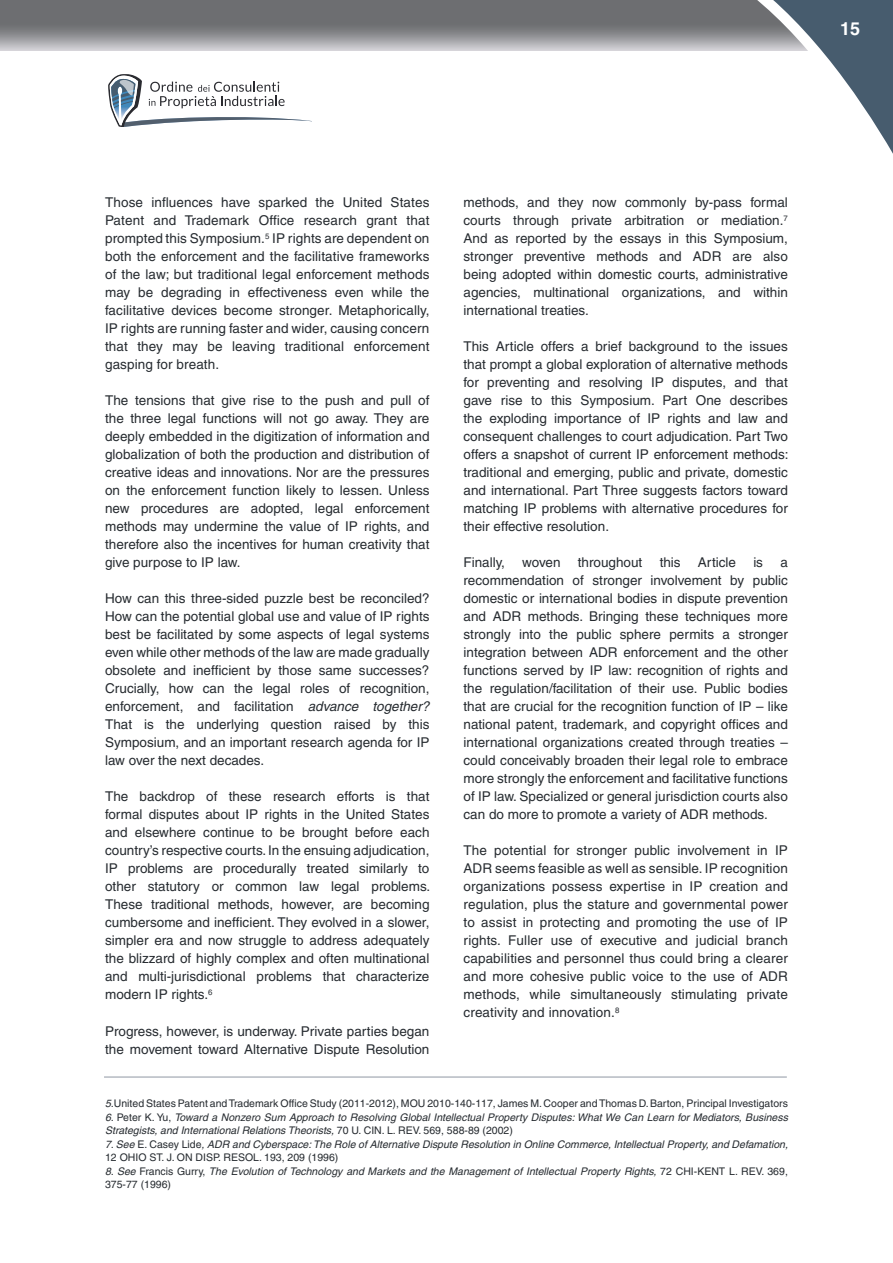
<style>
.page{position:relative;width:893px;height:1263px;background:#fff}
.page>*{position:absolute;margin:0;border:0;box-sizing:border-box;transform-origin:0 0}
.t1{font:700 18px "Helvetica";color:#fff}
.t2{font:13.5px/18px "Helvetica";color:#262b30;text-align:justify}
.t3{font:italic 10.5px/13.5px "Helvetica";color:#262b30}
.t4{font:10.5px "Helvetica";color:#262b30}
.s1{font-style:italic}
.s2{font-style:normal}
</style>
<div class="page">
<svg style="left:0;top:0;width:712px;height:51px;background:#858689"></svg>
<svg style="left:712px;top:0;width:181px;height:154px"></svg>
<svg style="left:108px;top:74px;width:204px;height:53px"></svg>
<hr style="left:104px;top:1076px;width:683px;height:2px;background:#b5bac2">
<h1 class="t1" style="left:840px;top:18px;width:22px">15</h1>
<p class="t2" style="left:105px;top:194px;width:326px">Those influences have sparked the United States Patent and Trademark Office research grant that prompted this Symposium.<sup>5</sup> IP rights are dependent on both the enforcement and the facilitative frameworks of the law; but traditional legal enforcement methods may be degrading in effectiveness even while the facilitative devices become stronger. Metaphorically, IP rights are running faster and wider, causing concern that they may be leaving traditional enforcement gasping for breath.</p>
<p class="t2" style="left:105px;top:392px;width:326px">The tensions that give rise to the push and pull of the three legal functions will not go away. They are deeply embedded in the digitization of information and globalization of both the production and distribution of creative ideas and innovations. Nor are the pressures on the enforcement function likely to lessen. Unless new procedures are adopted, legal enforcement methods may undermine the value of IP rights, and therefore also the incentives for human creativity that give purpose to IP law.</p>
<p class="t2" style="left:105px;top:590px;width:326px">How can this three-sided puzzle best be reconciled?<br>How can the potential global use and value of IP rights best be facilitated by some aspects of legal systems even while other methods of the law are made gradually obsolete and inefficient by those same successes?<br>Crucially, how can the legal roles of recognition, enforcement, and facilitation <span class="s1">advance together?<br></span>That is the underlying question raised by this Symposium, and an important research agenda for IP law over the next decades.</p>
<p class="t2" style="left:105px;top:788px;width:327px">The backdrop of these research efforts is that formal disputes about IP rights in the United States and elsewhere continue to be brought before each country’s respective courts. In the ensuing adjudication, IP problems are procedurally treated similarly to other statutory or common law legal problems.<br>These traditional methods, however, are becoming cumbersome and inefficient. They evolved in a slower, simpler era and now struggle to address adequately the blizzard of highly complex and often multinational and multi-jurisdictional problems that characterize modern IP rights.<sup>6</sup></p>
<p class="t2" style="left:105px;top:1022px;width:326px">Progress, however, is underway. Private parties began the movement toward Alternative Dispute Resolution</p>
<p class="t2" style="left:463px;top:194px;width:326px">methods, and they now commonly by-pass formal courts through private arbitration or mediation.<sup>7<br></sup>And as reported by the essays in this Symposium, stronger preventive methods and ADR are also being adopted within domestic courts, administrative agencies, multinational organizations, and within international treaties.</p>
<p class="t2" style="left:463px;top:338px;width:327px">This Article offers a brief background to the issues that prompt a global exploration of alternative methods for preventing and resolving IP disputes, and that gave rise to this Symposium. Part One describes the exploding importance of IP rights and law and consequent challenges to court adjudication. Part Two offers a snapshot of current IP enforcement methods: traditional and emerging, public and private, domestic and international. Part Three suggests factors toward matching IP problems with alternative procedures for their effective resolution.</p>
<p class="t2" style="left:463px;top:554px;width:43px">Finally,</p>
<p class="t2" style="left:522px;top:554px;width:40px">woven</p>
<p class="t2" style="left:578px;top:554px;width:66px">throughout</p>
<p class="t2" style="left:660px;top:554px;width:23px">this</p>
<p class="t2" style="left:698px;top:554px;width:40px">Article</p>
<p class="t2" style="left:753px;top:554px;width:11px">is</p>
<p class="t2" style="left:463px;top:554px;width:326px;text-indent:317px">a recommendation of stronger involvement by public domestic or international bodies in dispute prevention and ADR methods. Bringing these techniques more strongly into the public sphere permits a stronger integration between ADR enforcement and the other functions served by IP law: recognition of rights and the regulation/facilitation of their use. Public bodies that are crucial for the recognition function of IP – like national patent, trademark, and copyright offices and international organizations created through treaties – could conceivably broaden their legal role to embrace more strongly the enforcement and facilitative functions of IP law. Specialized or general jurisdiction courts also can do more to promote a variety of ADR methods.</p>
<p class="t2" style="left:463px;top:842px;width:326px">The potential for stronger public involvement in IP ADR seems feasible as well as sensible. IP recognition organizations possess expertise in IP creation and regulation, plus the stature and governmental power to assist in protecting and promoting the use of IP rights. Fuller use of executive and judicial branch capabilities and personnel thus could bring a clearer and more cohesive public voice to the use of ADR methods, while simultaneously stimulating private creativity and innovation.<sup>8</sup></p>
<p class="t4" style="left:105px;top:1097px;width:684px"><span class="s1">5.</span>United States Patent and Trademark Office Study (2011-2012), MOU 2010-140-117, James M. Cooper and Thomas D. Barton, Principal Investigators</p>
<p class="t3" style="left:105px;top:1110px;width:684px">6. <span class="s2">Peter K. Yu,</span> Toward a Nonzero Sum Approach to Resolving Global Intellectual Property Disputes: What We Can Learn for Mediators, Business<br>Strategists, and International Relations Theorists, <span class="s2">70 U. CIN. L. REV. 569, 588-89 (2002)</span></p>
<p class="t3" style="left:105px;top:1137px;width:684px">7. See <span class="s2">E. Casey Lide</span>, ADR and Cyberspace: The Role of Alternative Dispute Resolution in Online Commerce, Intellectual Property, and Defamation,<br><span class="s2">12 OHIO ST. J. ON DISP. RESOL. 193, 209 (1996)</span></p>
<p class="t3" style="left:105px;top:1164px;width:684px">8. See <span class="s2">Francis Gurry,</span> The Evolution of Technology and Markets and the Management of Intellectual Property Rights, <span class="s2">72 CHI-KENT L. REV. 369,<br>375-77 (1996)</span></p>
</div>
